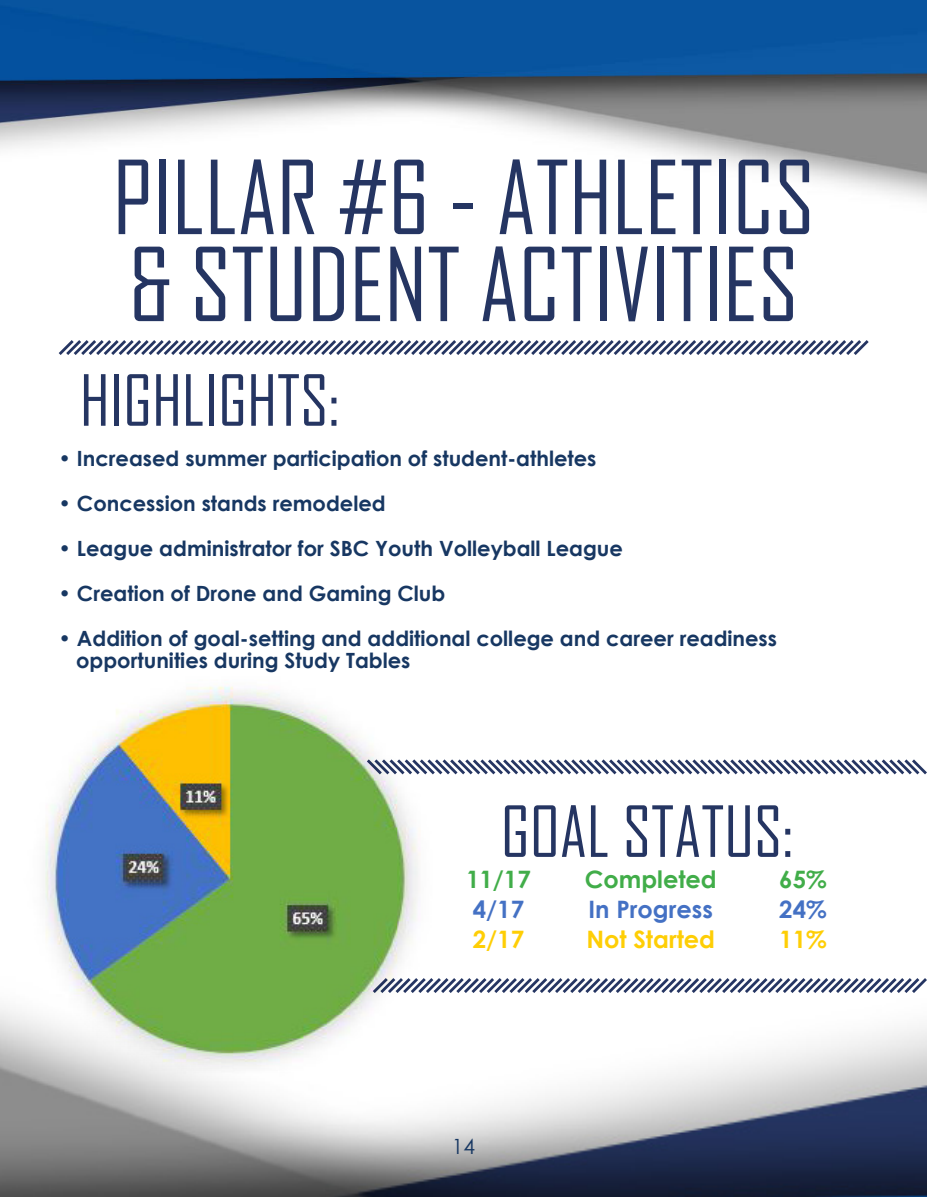
<style>
.page{position:relative;width:927px;height:1197px;background:#fff}
.page>*{position:absolute;margin:0;border:0;box-sizing:border-box;transform-origin:0 0}
.t1{font:97.5px "Agency FB";color:#253562}
.t2{font:67.5px "Agency FB";color:#253562}
.Paragraph_Style_1{font:700 24px "Century Gothic";color:#41ad49}
.Paragraph_Style_1-2{font:700 24px "Century Gothic";color:#4471c4}
.Paragraph_Style_1-3{font:700 24px "Century Gothic";color:#fece05}
.Paragraph_Style_1-4{font:700 21px "Century Gothic";color:#173762}
.Paragraph_Style_1-5{font:21px "Century Gothic";color:#173762}
</style>
<div class="page">
<img style="left:0;top:1007px;width:927px;height:190px">
<svg style="left:450px;top:759px;width:477px;height:16px"></svg>
<svg style="left:450px;top:978px;width:477px;height:15px"></svg>
<img style="left:22px;top:686px;width:428px;height:392px">
<img style="left:0;top:0;width:927px;height:201px">
<svg style="left:58px;top:340px;width:811px;height:15px"></svg>
<p class="t1" style="left:113px;top:138px;width:704px">PILLAR #6 - ATHLETICS</p>
<p class="t1" style="left:129px;top:225px;width:671px">&amp; STUDENT ACTIVITIES</p>
<p class="t2" style="left:80px;top:359px;width:261px">HIGHLIGHTS:</p>
<p class="Paragraph_Style_1-4" style="left:58px;top:442px;width:540px">• Increased summer participation of student-athletes</p>
<p class="Paragraph_Style_1-4" style="left:58px;top:487px;width:329px">• Concession stands remodeled</p>
<p class="Paragraph_Style_1-4" style="left:58px;top:532px;width:566px">• League administrator for SBC Youth Volleyball League</p>
<p class="Paragraph_Style_1-4" style="left:58px;top:577px;width:388px">• Creation of Drone and Gaming Club</p>
<p class="Paragraph_Style_1-4" style="left:58px;top:622px;width:720px">• Addition of goal-setting and additional college and career readiness</p>
<p class="Paragraph_Style_1-4" style="left:76px;top:645px;width:336px">opportunities during Study Tables</p>
<p class="t2" style="left:501px;top:790px;width:294px">GOAL STATUS:</p>
<p class="Paragraph_Style_1" style="left:466px;top:861px;width:66px">11/17</p>
<p class="Paragraph_Style_1-2" style="left:473px;top:891px;width:53px">4/17</p>
<p class="Paragraph_Style_1-3" style="left:473px;top:921px;width:53px">2/17</p>
<p class="Paragraph_Style_1" style="left:585px;top:861px;width:133px">Completed</p>
<p class="Paragraph_Style_1-2" style="left:589px;top:891px;width:126px">In Progress</p>
<p class="Paragraph_Style_1-3" style="left:586px;top:921px;width:130px">Not Started</p>
<p class="Paragraph_Style_1" style="left:779px;top:861px;width:49px">65%</p>
<p class="Paragraph_Style_1-2" style="left:779px;top:891px;width:49px">24%</p>
<p class="Paragraph_Style_1-3" style="left:779px;top:921px;width:49px">11%</p>
<p class="Paragraph_Style_1-5" style="left:452px;top:1132px;width:25px">14</p>
</div>
